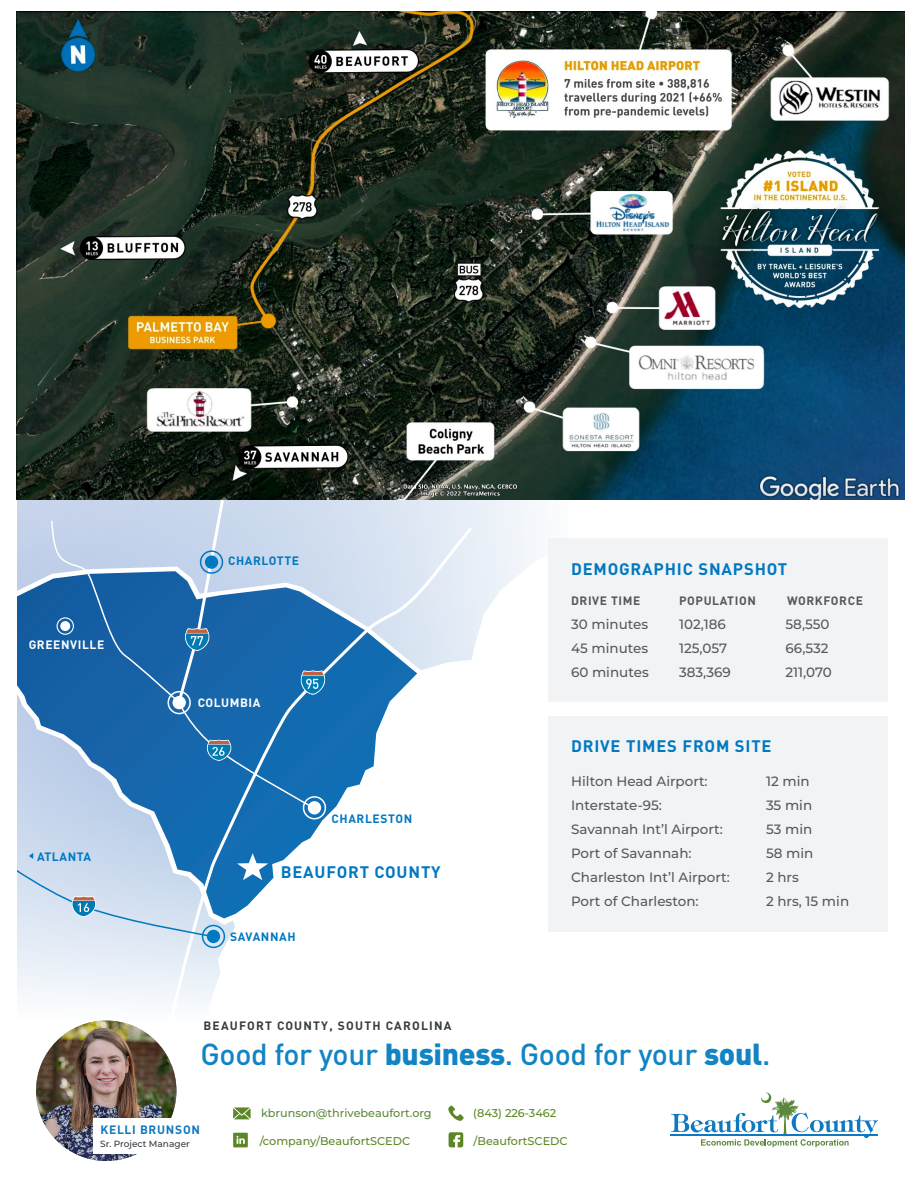
<style>
.page{position:relative;width:918px;height:1188px;background:#fff}
.page>*{position:absolute;margin:0;border:0;box-sizing:border-box;transform-origin:0 0}
.t1{font:500 30px "DIN Pro";letter-spacing:-.01em;color:#1284c4}
.t2{font:700 16.5px "DIN Pro";letter-spacing:.05em;color:#0078c2}
.t3{font:500 13.5px "Montserrat";color:#57585a}
.t4{font:700 12px "DIN Pro";letter-spacing:.05em;color:#0078c2}
.t5{font:700 12px "DIN Pro";letter-spacing:.05em;color:#57585a}
.t6{font:700 12px "DIN Pro";letter-spacing:.1em;color:#363d42}
.t7{font:700 12px "DIN Pro";letter-spacing:.05em;color:#fff}
.t8{font:700 12px "DIN Pro";letter-spacing:.06em;color:#1078bf}
.t9{font:500 11.25px "Montserrat";color:#5c8726}
.t10{font:500 11.25px "Montserrat";color:#5b883b}
.t11{font:500 9px "Montserrat";color:#333a40}
.s1{font-weight:900}
</style>
<div class="page">
<svg style="left:17px;top:948px;width:218px;height:179px"></svg>
<svg style="left:17px;top:500px;width:603px;height:170px"></svg>
<svg style="left:17px;top:571px;width:150px;height:272px;background:#8daed3"></svg>
<svg style="left:167px;top:525px;width:307px;height:505px"></svg>
<svg style="left:314px;top:670px;width:11px;height:25px"></svg>
<svg style="left:50px;top:519px;width:264px;height:290px;background:#4885bc"></svg>
<svg style="left:207px;top:740px;width:24px;height:21px"></svg>
<svg style="left:168px;top:500px;width:58px;height:214px;background:#6a9ac7"></svg>
<svg style="left:17px;top:843px;width:208px;height:105px;background:#bad1e8"></svg>
<svg style="left:237px;top:853px;width:31px;height:27px"></svg>
<div style="left:549px;top:539px;width:339px;height:163px;background:#f2f3f4"></div>
<div style="left:549px;top:717px;width:339px;height:215px;background:#f2f3f4"></div>
<img style="left:17px;top:12px;width:887px;height:488px">
<svg style="left:671px;top:1092px;width:207px;height:55px"></svg>
<svg style="left:233px;top:1133px;width:15px;height:14px"></svg>
<svg style="left:449px;top:1132px;width:14px;height:15px"></svg>
<img style="left:36px;top:1021px;width:140px;height:140px;border-radius:70px">
<svg style="left:233px;top:1107px;width:18px;height:12px"></svg>
<svg style="left:448px;top:1106px;width:16px;height:15px"></svg>
<div style="left:94px;top:1118px;width:113px;height:36px;background:#fff"></div>
<p class="t7" style="left:29px;top:636px;width:77px">GREENVILLE</p>
<p class="t4" style="left:37px;top:848px;width:56px">ATLANTA</p>
<p class="t4" style="left:228px;top:553px;width:73px">CHARLOTTE</p>
<p class="t7" style="left:198px;top:694px;width:64px">COLUMBIA</p>
<p class="t4" style="left:332px;top:810px;width:82px">CHARLESTON</p>
<p class="t2" style="left:281px;top:861px;width:161px">BEAUFORT COUNTY</p>
<p class="t4" style="left:230px;top:929px;width:67px">SAVANNAH</p>
<p class="t2" style="left:571px;top:557px;width:218px">DEMOGRAPHIC SNAPSHOT</p>
<p class="t5" style="left:571px;top:592px;width:71px">DRIVE TIME</p>
<p class="t5" style="left:679px;top:592px;width:78px">POPULATION</p>
<p class="t5" style="left:787px;top:592px;width:77px">WORKFORCE</p>
<p class="t3" style="left:571px;top:614px;width:79px">30 minutes</p>
<p class="t3" style="left:679px;top:614px;width:48px">102,186</p>
<p class="t3" style="left:786px;top:614px;width:46px">58,550</p>
<p class="t3" style="left:571px;top:638px;width:79px">45 minutes</p>
<p class="t3" style="left:679px;top:638px;width:50px">125,057</p>
<p class="t3" style="left:786px;top:638px;width:44px">66,532</p>
<p class="t3" style="left:571px;top:662px;width:79px">60 minutes</p>
<p class="t3" style="left:679px;top:662px;width:53px">383,369</p>
<p class="t3" style="left:786px;top:662px;width:48px">211,070</p>
<p class="t2" style="left:571px;top:735px;width:202px">DRIVE TIMES FROM SITE</p>
<p class="t3" style="left:571px;top:772px;width:138px">Hilton Head Airport:</p>
<p class="t3" style="left:766px;top:772px;width:45px">12 min</p>
<p class="t3" style="left:571px;top:796px;width:92px">Interstate-95:</p>
<p class="t3" style="left:766px;top:796px;width:48px">35 min</p>
<p class="t3" style="left:571px;top:820px;width:153px">Savannah Int’l Airport:</p>
<p class="t3" style="left:766px;top:820px;width:48px">53 min</p>
<p class="t3" style="left:571px;top:844px;width:122px">Port of Savannah:</p>
<p class="t3" style="left:766px;top:844px;width:49px">58 min</p>
<p class="t3" style="left:571px;top:868px;width:160px">Charleston Int’l Airport:</p>
<p class="t3" style="left:766px;top:868px;width:34px">2 hrs</p>
<p class="t3" style="left:571px;top:892px;width:129px">Port of Charleston:</p>
<p class="t3" style="left:766px;top:892px;width:85px">2 hrs, 15 min</p>
<p class="t6" style="left:203px;top:1017px;width:250px">BEAUFORT COUNTY, SOUTH CAROLINA</p>
<p class="t1" style="left:200px;top:1034px;width:572px">Good for your <span class="s1">business</span>. Good for your <span class="s1">soul</span>.</p>
<p class="t10" style="left:261px;top:1105px;width:172px">kbrunson@thrivebeaufort.org</p>
<p class="t9" style="left:473px;top:1105px;width:85px">(843) 226-3462</p>
<p class="t8" style="left:100px;top:1121px;width:101px">KELLI BRUNSON</p>
<p class="t11" style="left:100px;top:1138px;width:91px">Sr. Project Manager</p>
<p class="t9" style="left:260px;top:1133px;width:152px">/company/BeaufortSCEDC</p>
<p class="t9" style="left:474px;top:1133px;width:96px">/BeaufortSCEDC</p>
</div>
